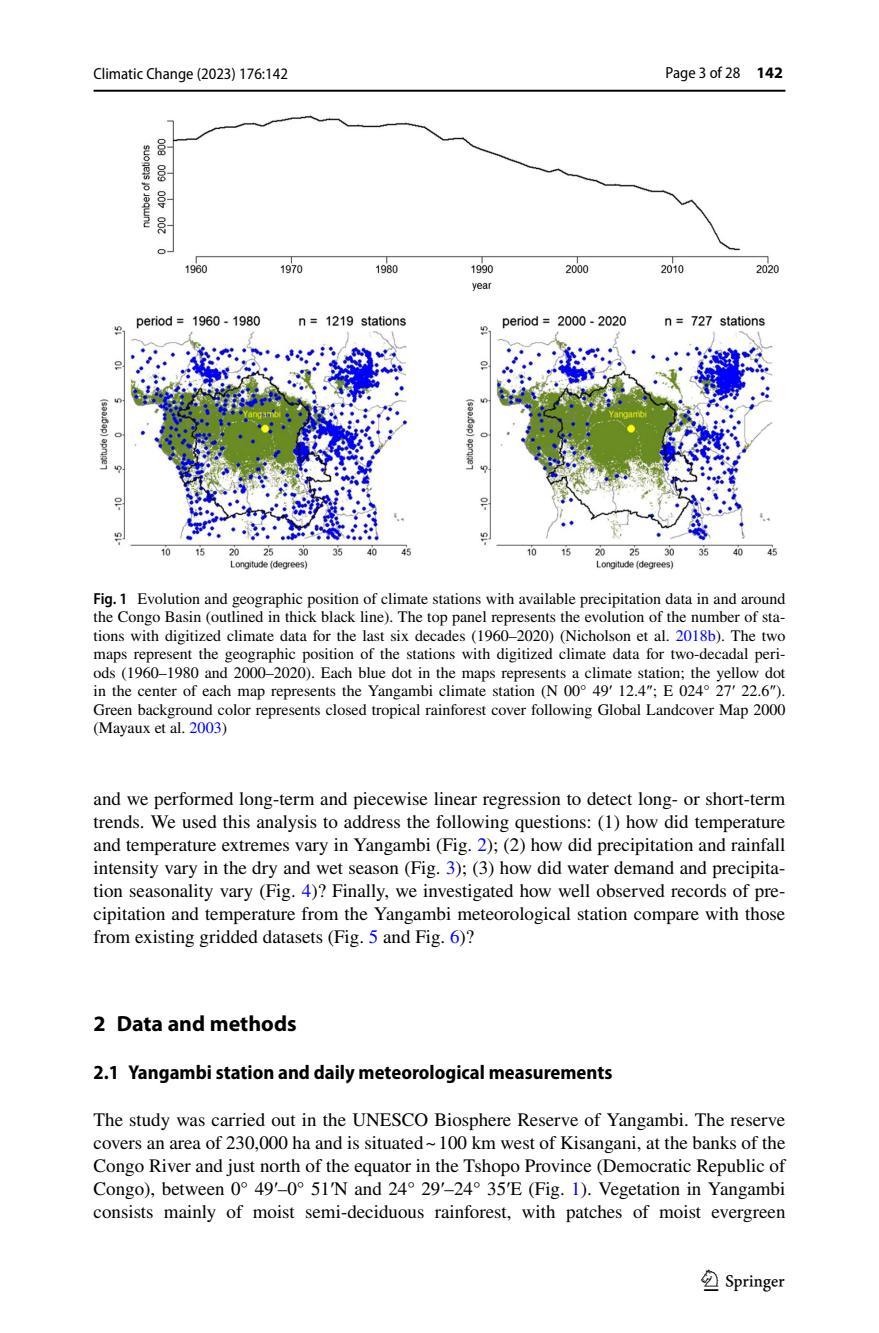
<style>
.page{position:relative;width:879px;height:1333px;background:#fff}
.page>*{position:absolute;margin:0;border:0;box-sizing:border-box;transform-origin:0 0}
.t1{font:30px "Springnew Regular 3";color:#000}
.t2{font:700 22px "Myriad Pro";color:#000}
.t3{font:700 semi-condensed 20px "Myriad Pro";color:#000}
.t4{font:19px/23px "STIX";color:#000;text-align:justify}
.t5{font:16px/18.4px "STIX";color:#000;text-align:justify}
.t6{font:semi-condensed 16px "Myriad Pro";color:#000}
.s1{font-weight:700;font-stretch:normal}
.s2{font-family:"Myriad Pro";font-weight:600;font-stretch:semi-condensed}
.s3{color:#00f}
.s4{font-family:"Times New Roman"}
</style>
<div class="page">
<hr style="left:94px;top:90px;width:691px;height:2px;background:#000">
<img style="left:99px;top:116px;width:680px;height:453px">
<p class="t6" style="left:94px;top:65px;width:196px">Climatic Change (2023) 176:142</p>
<p class="t6" style="left:665px;top:64px;width:119px">Page 3 of 28 <span class="s1">142</span></p>
<p class="t5" style="left:94px;top:590px;width:693px"><span class="s2">Fig. 1</span> Evolution and geographic position of climate stations with available precipitation data in and around the Congo Basin (outlined in thick black line). The top panel represents the evolution of the number of sta&shy;tions with digitized climate data for the last six decades (1960–2020) (Nicholson et al. <span class="s3">2018b</span>). The two maps represent the geographic position of the stations with digitized climate data for two-decadal peri&shy;ods (1960–1980 and 2000–2020). Each blue dot in the maps represents a climate station; the yellow dot in the center of each map represents the Yangambi climate station (N 00° 49<span class="s4">′</span> 12.4<span class="s4">″</span>; E 024° 27<span class="s4">′</span> 22.6<span class="s4">″</span>).<br>Green background color represents closed tropical rainforest cover following Global Landcover Map 2000 (Mayaux et al. <span class="s3">2003</span>)</p>
<p class="t4" style="left:94px;top:788px;width:693px">and we performed long-term and piecewise linear regression to detect long- or short-term trends. We used this analysis to address the following questions: (1) how did temperature and temperature extremes vary in Yangambi (Fig. <span class="s3">2</span>); (2) how did precipitation and rainfall intensity vary in the dry and wet season (Fig. <span class="s3">3</span>); (3) how did water demand and precipita&shy;tion seasonality vary (Fig. <span class="s3">4</span>)? Finally, we investigated how well observed records of pre&shy;cipitation and temperature from the Yangambi meteorological station compare with those from existing gridded datasets (Fig. <span class="s3">5</span> and Fig. <span class="s3">6</span>)?</p>
<p class="t2" style="left:94px;top:1009px;width:205px">2 Data and methods</p>
<p class="t3" style="left:94px;top:1061px;width:520px">2.1 Yangambi station and daily meteorological measurements</p>
<p class="t4" style="left:94px;top:1109px;width:693px">The study was carried out in the UNESCO Biosphere Reserve of Yangambi. The reserve covers an area of 230,000 ha and is situated~100 km west of Kisangani, at the banks of the Congo River and just north of the equator in the Tshopo Province (Democratic Republic of Congo), between 0° 49<span class="s4">′</span>–0° 51<span class="s4">′</span>N and 24° 29<span class="s4">′</span>–24° 35<span class="s4">′</span>E (Fig. <span class="s3">1</span>). Vegetation in Yangambi consists mainly of moist semi-deciduous rainforest, with patches of moist evergreen</p>
<h1 class="t1" style="left:704px;top:1269px;width:83px">1 3</h1>
</div>
